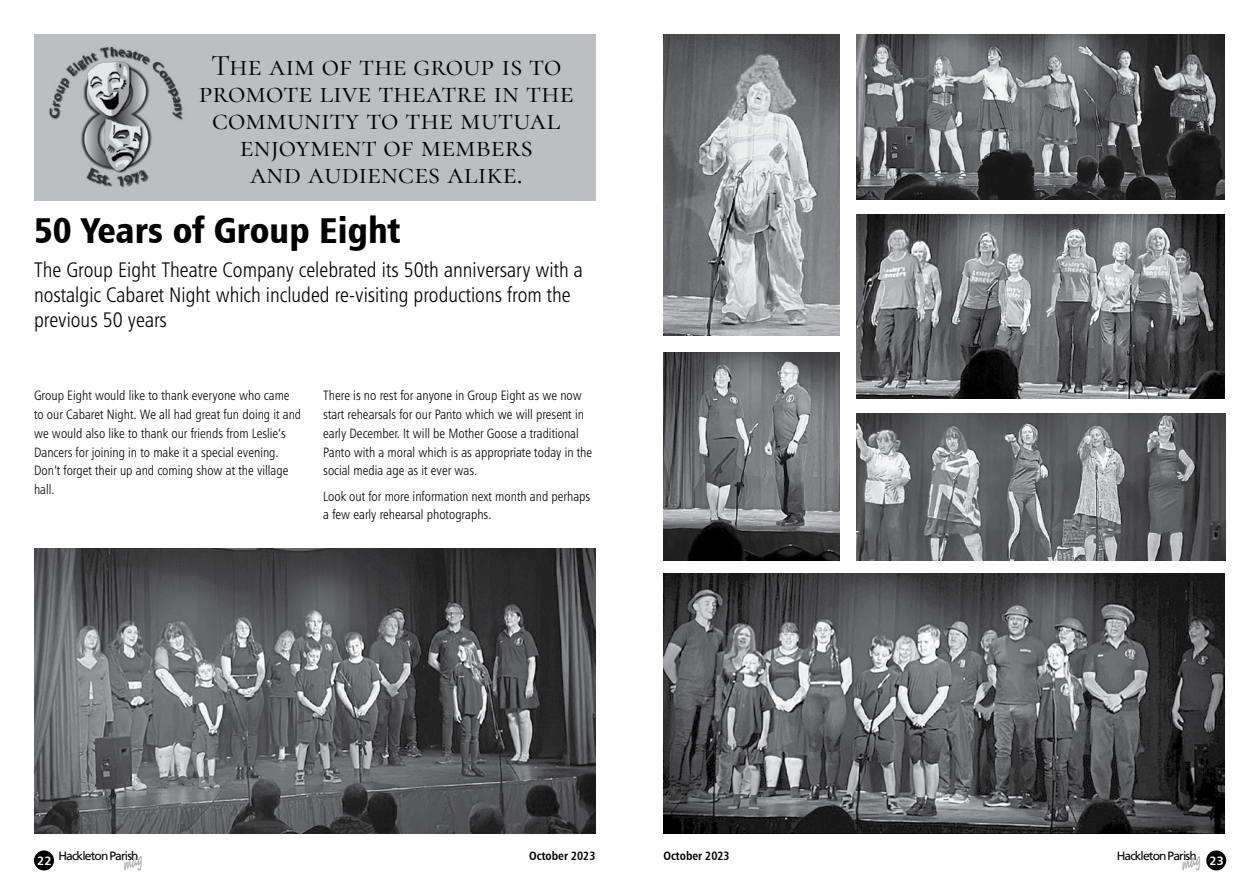
<style>
.page{position:relative;width:1259px;height:893px;background:#fff}
.page>*{position:absolute;margin:0;border:0;box-sizing:border-box;transform-origin:0 0}
.t1{font:36px "Humanist 777 BT Black Condensed B";color:#000}
.t2{font:30px/27px "Cormorant";color:#000;text-align:center}
.t3{font:21px/25.2px "Humanist 777 BT Light Condensed B";color:#000}
.t4{font:13.5px/18.8px "Humanist 777 BT Light Condensed B";color:#000}
.t5{font:12px "Frutiger";letter-spacing:-.07em;color:#000}
.t6{font:12px "Humanist 777 BT Bold Condensed B";color:#000}
.t7{font:12px "Humanist 777 BT Bold B";color:#fff}
</style>
<div class="page">
<div style="left:1206px;top:850px;width:20px;height:20px;background:#000;border-radius:50%"></div>
<div style="left:34px;top:850px;width:20px;height:20px;background:#000;border-radius:50%"></div>
<div style="left:34px;top:34px;width:561px;height:167px;background:#bcbec0"></div>
<img style="left:49px;top:46px;width:134px;height:141px">
<img style="left:34px;top:549px;width:561px;height:284px">
<img style="left:663px;top:573px;width:562px;height:260px">
<img style="left:856px;top:34px;width:369px;height:166px">
<img style="left:663px;top:34px;width:176px;height:302px">
<img style="left:856px;top:414px;width:369px;height:146px">
<img style="left:856px;top:215px;width:369px;height:184px">
<img style="left:663px;top:353px;width:176px;height:207px">
<h2 class="t2" style="left:199px;top:52px;width:376px">The aim of the group is to promote live theatre in the community to the mutual enjoyment of members<br>and audiences alike.</h2>
<h1 class="t1" style="left:34px;top:208px;width:368px">50 Years of Group Eight</h1>
<h3 class="t3" style="left:34px;top:257px;width:550px">The Group Eight Theatre Company celebrated its 50th anniversary with a nostalgic Cabaret Night which included re-visiting productions from the previous 50 years</h3>
<p class="t4" style="left:34px;top:386px;width:269px">Group Eight would like to thank everyone who came to our Cabaret Night. We all had great fun doing it and we would also like to thank our friends from Leslie’s Dancers for joining in to make it a special evening.<br>Don’t forget their up and coming show at the village hall.</p>
<p class="t4" style="left:323px;top:386px;width:270px">There is no rest for anyone in Group Eight as we now start rehearsals for our Panto which we will present in early December. It will be Mother Goose a traditional Panto with a moral which is as appropriate today in the social media age as it ever was.</p>
<p class="t4" style="left:323px;top:486px;width:268px">Look out for more information next month and perhaps a few early rehearsal photographs.</p>
<p class="t7" style="left:37px;top:853px;width:16px">22</p>
<p class="t5" style="left:58px;top:849px;width:82px">Hackleton Parish</p>
<p class="t6" style="left:529px;top:848px;width:68px">October 2023</p>
<p class="t6" style="left:663px;top:848px;width:68px">October 2023</p>
<p class="t5" style="left:1116px;top:849px;width:82px">Hackleton Parish</p>
<p class="t7" style="left:1209px;top:853px;width:16px">23</p>
</div>
